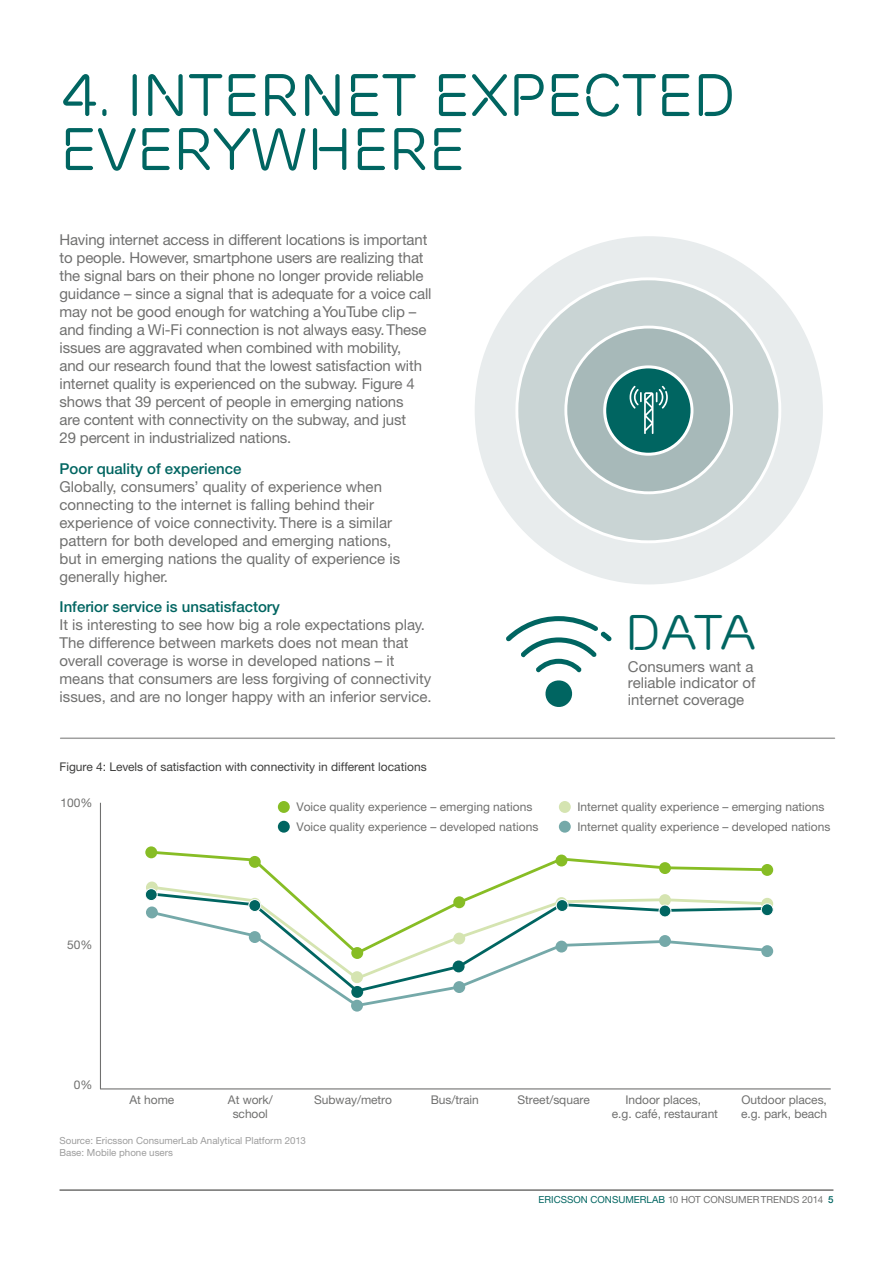
<style>
.page{position:relative;width:893px;height:1263px;background:#fff}
.page>*{position:absolute;margin:0;border:0;box-sizing:border-box;transform-origin:0 0}
.t1{font:60px/54px "Ericsson Capital";letter-spacing:-.02em;color:#006561}
.t2{font:49.8px "Ericsson Capital TT";color:#006561}
.t3{font:15px/18px "Ericsson Sans";letter-spacing:-.01em;color:#70706f}
.t4{font:500 15px "Ericsson Sans";color:#006561}
.t5{font:12px/14.4px "Ericsson Sans";color:#70706f;text-align:center}
.t6{font:12px "Ericsson Sans";color:#3d3d3c}
.t7{font:9.75px/11.7px "Ericsson Sans";color:#9d9d9d}
.t8{font:9.75px "Ericsson Sans";color:#70706f}
.s1{color:#006561}
.s2{font-weight:500;color:#006561}
</style>
<div class="page">
<hr style="left:100px;top:803px;width:1px;height:286px;background:#70706f">
<svg style="left:148px;top:849px;width:622px;height:35px"></svg>
<svg style="left:318px;top:981px;width:159px;height:25px"></svg>
<svg style="left:148px;top:884px;width:622px;height:97px"></svg>
<hr style="left:100px;top:1088px;width:731px;height:1px;background:#70706f">
<div style="left:559px;top:821px;width:12px;height:12px;background:#75a9a9;border-radius:50%"></div>
<div style="left:278px;top:801px;width:12px;height:12px;background:#87bd25;border-radius:50%"></div>
<div style="left:559px;top:801px;width:12px;height:12px;background:#d5e4b1;border-radius:50%"></div>
<div style="left:278px;top:821px;width:12px;height:12px;background:#006561;border-radius:50%"></div>
<div style="left:146px;top:906px;width:12px;height:12px;background:#75a9a9;border-radius:50%"></div>
<div style="left:249px;top:931px;width:12px;height:12px;background:#75a9a9;border-radius:50%"></div>
<div style="left:351px;top:1000px;width:12px;height:11px;background:#75a9a9;border-radius:50%"></div>
<div style="left:453px;top:981px;width:12px;height:12px;background:#75a9a9;border-radius:50%"></div>
<div style="left:556px;top:941px;width:11px;height:11px;background:#75a9a9;border-radius:50%"></div>
<div style="left:659px;top:935px;width:12px;height:12px;background:#75a9a9;border-radius:50%"></div>
<div style="left:761px;top:945px;width:12px;height:12px;background:#75a9a9;border-radius:50%"></div>
<div style="left:453px;top:960px;width:12px;height:12px;background:#006561;border-radius:50%"></div>
<div style="left:351px;top:986px;width:12px;height:12px;background:#006561;border-radius:50%"></div>
<div style="left:146px;top:881px;width:12px;height:12px;background:#d5e4b1;border-radius:50%"></div>
<div style="left:351px;top:971px;width:12px;height:12px;background:#d5e4b1;border-radius:50%"></div>
<div style="left:453px;top:932px;width:12px;height:12px;background:#d5e4b1;border-radius:50%"></div>
<svg style="left:556px;top:897px;width:11px;height:12px"></svg>
<div style="left:659px;top:894px;width:12px;height:12px;background:#d5e4b1;border-radius:50%"></div>
<div style="left:761px;top:898px;width:12px;height:12px;background:#d5e4b1;border-radius:50%"></div>
<div style="left:453px;top:896px;width:12px;height:12px;background:#87bd25;border-radius:50%"></div>
<div style="left:351px;top:947px;width:12px;height:12px;background:#87bd25;border-radius:50%"></div>
<div style="left:249px;top:856px;width:12px;height:12px;background:#87bd25;border-radius:50%"></div>
<div style="left:145px;top:846px;width:12px;height:12px;background:#87bd25;border-radius:50%"></div>
<div style="left:556px;top:854px;width:11px;height:12px;background:#87bd25;border-radius:50%"></div>
<div style="left:659px;top:862px;width:12px;height:12px;background:#87bd25;border-radius:50%"></div>
<div style="left:761px;top:864px;width:12px;height:12px;background:#87bd25;border-radius:50%"></div>
<div style="left:761px;top:904px;width:12px;height:12px;background:#006561;border-radius:50%"></div>
<div style="left:761px;top:903px;width:13px;height:13px;border:1px solid #fff;border-radius:50%"></div>
<div style="left:556px;top:899px;width:12px;height:12px;background:#006561;border-radius:50%"></div>
<div style="left:556px;top:899px;width:12px;height:13px;border:1px solid #fff;border-radius:50%"></div>
<div style="left:659px;top:905px;width:12px;height:12px;background:#006561;border-radius:50%"></div>
<div style="left:659px;top:905px;width:12px;height:12px;border:1px solid #fff;border-radius:50%"></div>
<div style="left:249px;top:899px;width:12px;height:12px;background:#006561;border-radius:50%"></div>
<div style="left:248px;top:899px;width:13px;height:13px;border:1px solid #fff;border-radius:50%"></div>
<div style="left:145px;top:889px;width:12px;height:11px;background:#006561;border-radius:50%"></div>
<div style="left:145px;top:888px;width:13px;height:13px;border:1px solid #fff;border-radius:50%"></div>
<hr style="left:60px;top:1189px;width:773px;height:2px;background:#70706f">
<hr style="left:61px;top:737px;width:773px;height:2px;background:#a0a09f">
<svg style="left:475px;top:236px;width:348px;height:349px"></svg>
<svg style="left:514px;top:276px;width:269px;height:269px;background:#d6dede"></svg>
<div style="left:564px;top:325px;width:169px;height:169px;background:#a7b9b9;border:3px solid #fff;border-radius:50%"></div>
<div style="left:605px;top:367px;width:87px;height:87px;background:#006561;border-radius:50%"></div>
<div style="left:603px;top:365px;width:90px;height:91px;border:3px solid #fff;border-radius:50%"></div>
<svg style="left:630px;top:386px;width:38px;height:48px"></svg>
<svg style="left:545px;top:680px;width:28px;height:27px"></svg>
<svg style="left:506px;top:616px;width:106px;height:56px"></svg>
<h1 class="t1" style="left:60px;top:69px;width:678px">4. INTERNET EXPECTED<br>EVERYWHERE</h1>
<p class="t3" style="left:60px;top:231px;width:373px">Having internet access in different locations is important to people. However, smartphone users are realizing that the signal bars on their phone no longer provide reliable guidance – since a signal that is adequate for a voice call may not be good enough for watching a YouTube clip – and finding a Wi-Fi connection is not always easy. These issues are aggravated when combined with mobility,<br>and our research found that the lowest satisfaction with internet quality is experienced on the subway. Figure 4 shows that 39 percent of people in emerging nations<br>are content with connectivity on the subway, and just<br>29 percent in industrialized nations.</p>
<p class="t4" style="left:60px;top:460px;width:183px">Poor quality of experience</p>
<p class="t3" style="left:60px;top:477px;width:342px">Globally, consumers’ quality of experience when connecting to the internet is falling behind their experience of voice connectivity. There is a similar pattern for both developed and emerging nations, but in emerging nations the quality of experience is generally higher.</p>
<p class="t4" style="left:60px;top:599px;width:222px">Inferior service is unsatisfactory</p>
<p class="t3" style="left:60px;top:616px;width:374px">It is interesting to see how big a role expectations play.<br>The difference between markets does not mean that overall coverage is worse in developed nations – it means that consumers are less forgiving of connectivity issues, and are no longer happy with an inferior service.</p>
<p class="t6" style="left:60px;top:760px;width:369px">Figure 4: Levels of satisfaction with connectivity in different locations</p>
<h2 class="t2" style="left:625px;top:604px;width:132px">DATA</h2>
<p class="t3" style="left:628px;top:658px;width:129px;line-height:16.5px">Consumers want a reliable indicator of internet coverage</p>
<p class="t5" style="left:61px;top:796px;width:33px">100%</p>
<p class="t5" style="left:67px;top:938px;width:27px">50%</p>
<p class="t5" style="left:296px;top:799px;width:238px">Voice quality experience – emerging nations</p>
<p class="t5" style="left:577px;top:799px;width:249px">Internet quality experience – emerging nations</p>
<p class="t5" style="left:296px;top:819px;width:244px">Voice quality experience – developed nations</p>
<p class="t5" style="left:577px;top:819px;width:255px">Internet quality experience – developed nations</p>
<p class="t5" style="left:74px;top:1077px;width:20px">0%</p>
<p class="t5" style="left:129px;top:1092px;width:46px">At home</p>
<p class="t5" style="left:228px;top:1092px;width:46px">At work/ school</p>
<p class="t5" style="left:314px;top:1092px;width:79px">Subway/metro</p>
<p class="t5" style="left:431px;top:1092px;width:50px">Bus/train</p>
<p class="t5" style="left:517px;top:1092px;width:74px">Street/square</p>
<p class="t5" style="left:612px;top:1092px;width:108px">Indoor places,<br>e.g. café, restaurant</p>
<p class="t5" style="left:741px;top:1092px;width:88px;text-align:left">Outdoor places, e.g. park, beach</p>
<p class="t7" style="left:60px;top:1135px;width:248px">Source: Ericsson ConsumerLab Analytical Platform 2013<br>Base: Mobile phone users</p>
<p class="t8" style="left:538px;top:1194px;width:296px"><span class="s1">ERICSSON CONSUMERLAB</span> 10 HOT CONSUMER TRENDS 2014 <span class="s2">5</span></p>
</div>
